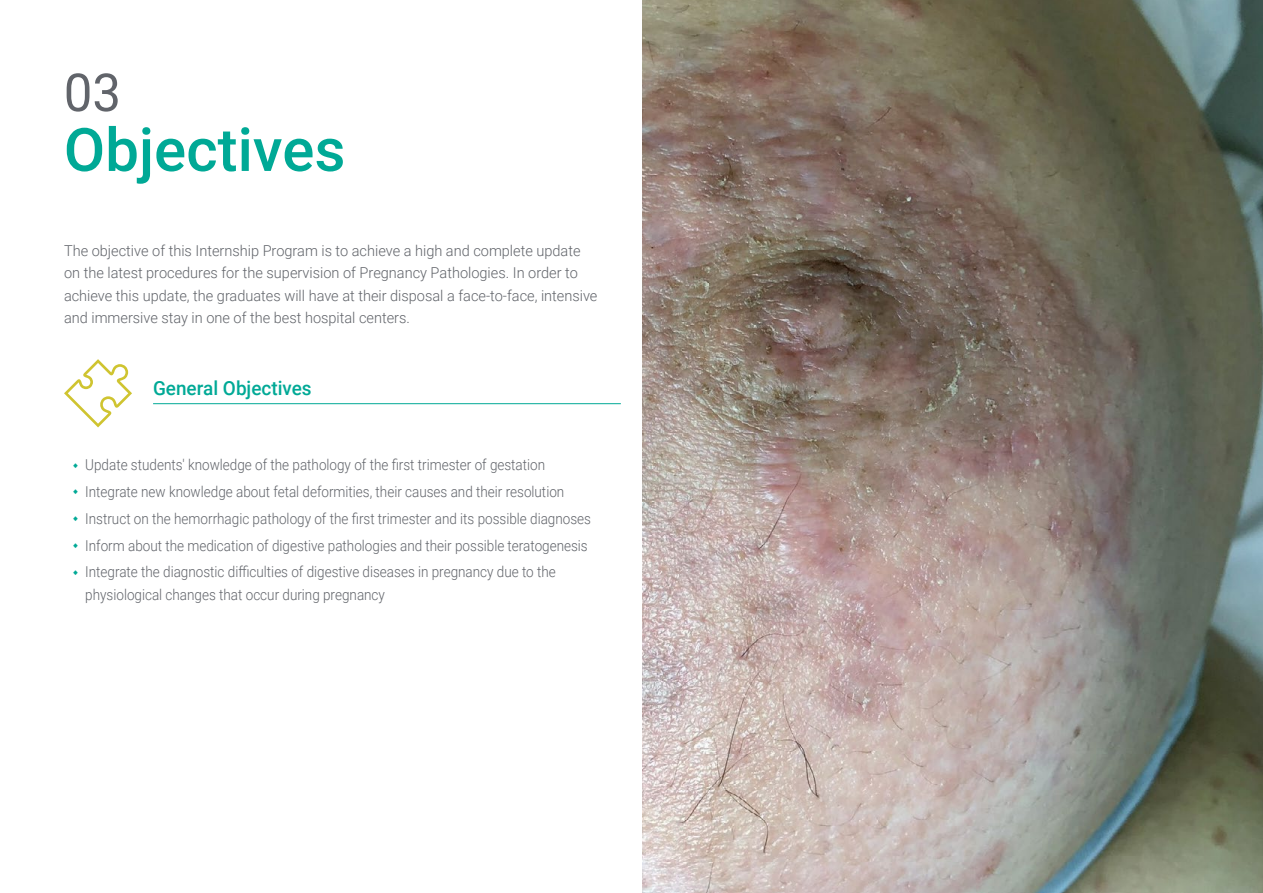
<style>
.page{position:relative;width:1263px;height:893px;background:#fff}
.page>*{position:absolute;margin:0;border:0;box-sizing:border-box;transform-origin:0 0}
.t1{font:500 60px "Roboto";color:#00a996}
.t2{font:52.5px "Roboto";color:#61646a}
.t3{font:500 19.5px "Roboto";color:#00a996}
.t4{font:300 15px/26.7px "Roboto";color:#61646a;scale:.9 1}
.t5{font:300 15px/22.5px "Roboto";color:#61646a}
</style>
<div class="page">
<img style="left:642px;top:0;width:621px;height:893px">
<hr style="left:153px;top:403px;width:468px;height:1px;background:#00a996">
<svg style="left:64px;top:359px;width:68px;height:68px"></svg>
<h2 class="t2" style="left:64px;top:56px;width:59px">03</h2>
<h1 class="t1" style="left:64px;top:108px;width:283px">Objectives</h1>
<p class="t5" style="left:64px;top:239px;width:535px">The objective of this Internship Program is to achieve a high and complete update on the latest procedures for the supervision of Pregnancy Pathologies. In order to achieve this update, the graduates will have at their disposal a face-to-face, intensive and immersive stay in one of the best hospital centers.</p>
<h3 class="t3" style="left:153px;top:375px;width:160px">General Objectives</h3>
<p class="t4" style="left:85px;top:451px;width:563px">Update students' knowledge of the pathology of the first trimester of gestation Integrate new knowledge about fetal deformities, their causes and their resolution Instruct on the hemorrhagic pathology of the first trimester and its possible diagnoses Inform about the medication of digestive pathologies and their possible teratogenesis Integrate the diagnostic difficulties of digestive diseases in pregnancy due to the</p>
<p class="t4" style="left:85px;top:581px;width:334px">physiological changes that occur during pregnancy</p>
</div>
